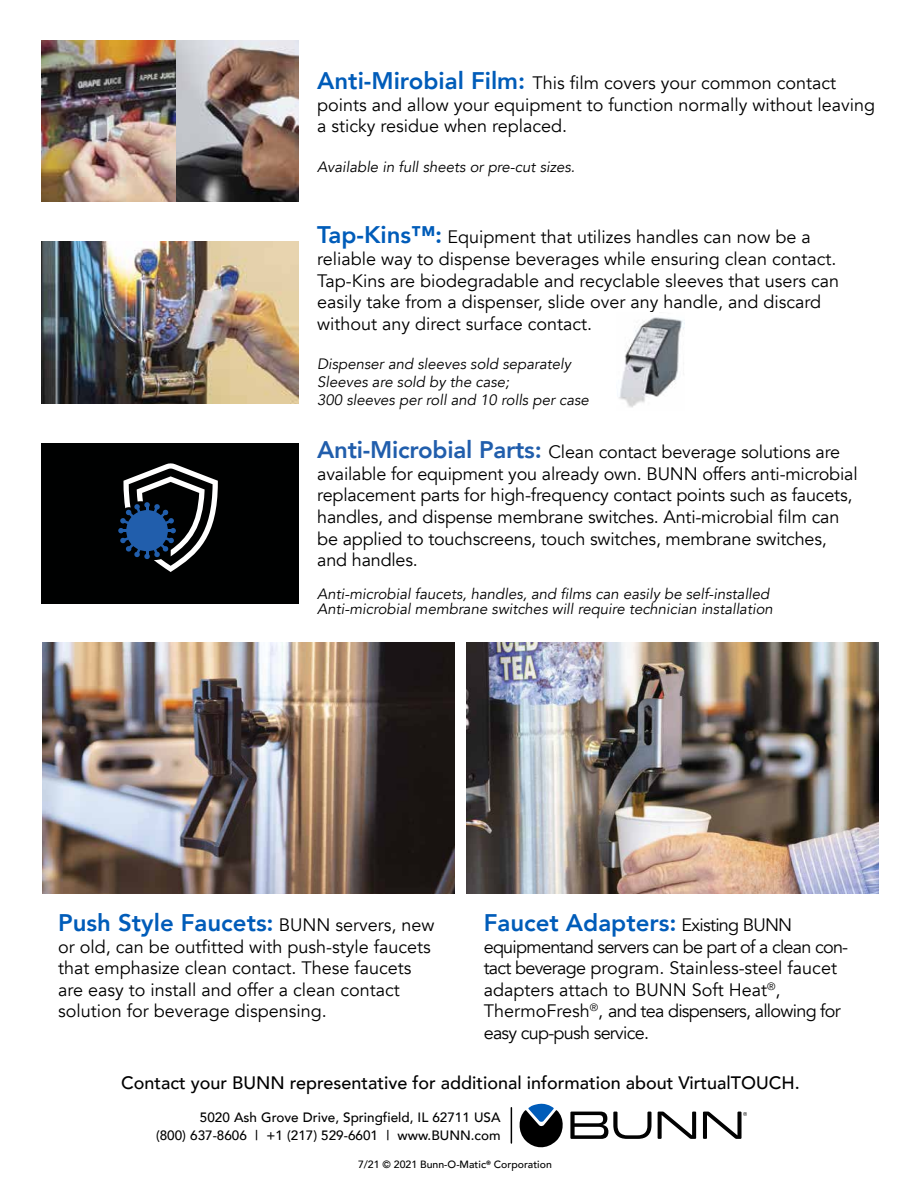
<style>
.page{position:relative;width:918px;height:1188px;background:#fff}
.page>*{position:absolute;margin:0;border:0;box-sizing:border-box;transform-origin:0 0}
.t1{font:800 24px "Avenir";color:#005cb9}
.t2{font:18px/21.6px "Avenir";color:#000}
.t3{font:18px/21.6px "Avenir";letter-spacing:-.04em;color:#000}
.t4{font:500 18px "Avenir";color:#000}
.t5{font:italic 15px/18px "Avenir";color:#000}
.t6{font:500 13.5px/18px "Avenir";color:#000;text-align:right}
.t7{font:500 10.5px "Avenir";color:#000}
.s1{font-weight:800;font-size:24px;color:#005cb9}
.s2{font-weight:800;font-size:24px;color:#215eac}
.s3{font-weight:400;font-size:18px;color:#000}
.s4{font-family:"IBM Plex Sans";font-weight:700}
</style>
<div class="page">
<img style="left:41px;top:241px;width:258px;height:162px">
<div style="left:41px;top:443px;width:258px;height:161px;background:#000101"></div>
<svg style="left:118px;top:463px;width:100px;height:109px"></svg>
<svg style="left:658px;top:1112px;width:38px;height:27px"></svg>
<svg style="left:703px;top:1112px;width:44px;height:27px"></svg>
<svg style="left:520px;top:1104px;width:132px;height:43px"></svg>
<hr style="left:511px;top:1108px;width:1px;height:35px;background:#000">
<img style="left:41px;top:40px;width:257px;height:161px">
<img style="left:619px;top:317px;width:66px;height:91px">
<img style="left:467px;top:642px;width:412px;height:251px">
<img style="left:42px;top:642px;width:412px;height:251px">
<p class="t2" style="left:317px;top:73px;width:559px"><span class="s1">Anti-Mirobial Film:</span> This film covers your common contact points and allow your equipment to function normally without leaving a sticky residue when replaced.</p>
<p class="t5" style="left:317px;top:158px;width:259px">Available in full sheets or pre-cut sizes.</p>
<p class="t2" style="left:317px;top:227px;width:524px"><span class="s1">Tap-Kins™:</span> Equipment that utilizes handles can now be a reliable way to dispense beverages while ensuring clean contact.<br>Tap-Kins are biodegradable and recyclable sleeves that users can easily take from a dispenser, slide over any handle, and discard without any direct surface contact.</p>
<p class="t5" style="left:317px;top:356px;width:273px">Dispenser and sleeves sold separately<br>Sleeves are sold by the case;<br>300 sleeves per roll and 10 rolls per case</p>
<p class="t2" style="left:317px;top:442px;width:542px"><span class="s2">Anti-Microbial Parts:</span> Clean contact beverage solutions are available for equipment you already own. BUNN offers anti-microbial replacement parts for high-frequency contact points such as faucets, handles, and dispense membrane switches. Anti-microbial film can be applied to touchscreens, touch switches, membrane switches, and handles.</p>
<p class="t5" style="left:317px;top:587px;width:457px;line-height:15px">Anti-microbial faucets, handles, and films can easily be self-installed<br>Anti-microbial membrane switches will require technician installation</p>
<h1 class="t1" style="left:58px;top:904px;width:378px">Push Style Faucets: <span class="s3">BUNN servers, new</span></h1>
<p class="t2" style="left:58px;top:936px;width:374px">or old, can be outfitted with push-style faucets that emphasize clean contact. These faucets are easy to install and offer a clean contact solution for beverage dispensing.</p>
<h1 class="t1" style="left:484px;top:904px;width:310px">Faucet Adapters: <span class="s3">Existing BUNN</span></h1>
<p class="t3" style="left:484px;top:936px;width:366px">equipmentand servers can be part of a clean con&shy;tact beverage program. Stainless-steel faucet adapters attach to BUNN Soft Heat<sup>®</sup>, ThermoFresh<sup>®</sup>, and tea dispensers, allowing for easy cup-push service.</p>
<p class="t4" style="left:121px;top:1067px;width:680px">Contact your BUNN representative for additional information about VirtualTOUCH.</p>
<p class="t6" style="left:156px;top:1108px;width:346px">5020 Ash Grove Drive, Springfield, IL 62711 USA<br>(800) 637-8606 | +1 (217) 529-6601 | www.BUNN.com</p>
<p class="t7" style="left:358px;top:1156px;width:195px">7/21 © 2021 Bunn-O-Matic<span class="s4">®</span> Corporation</p>
</div>
